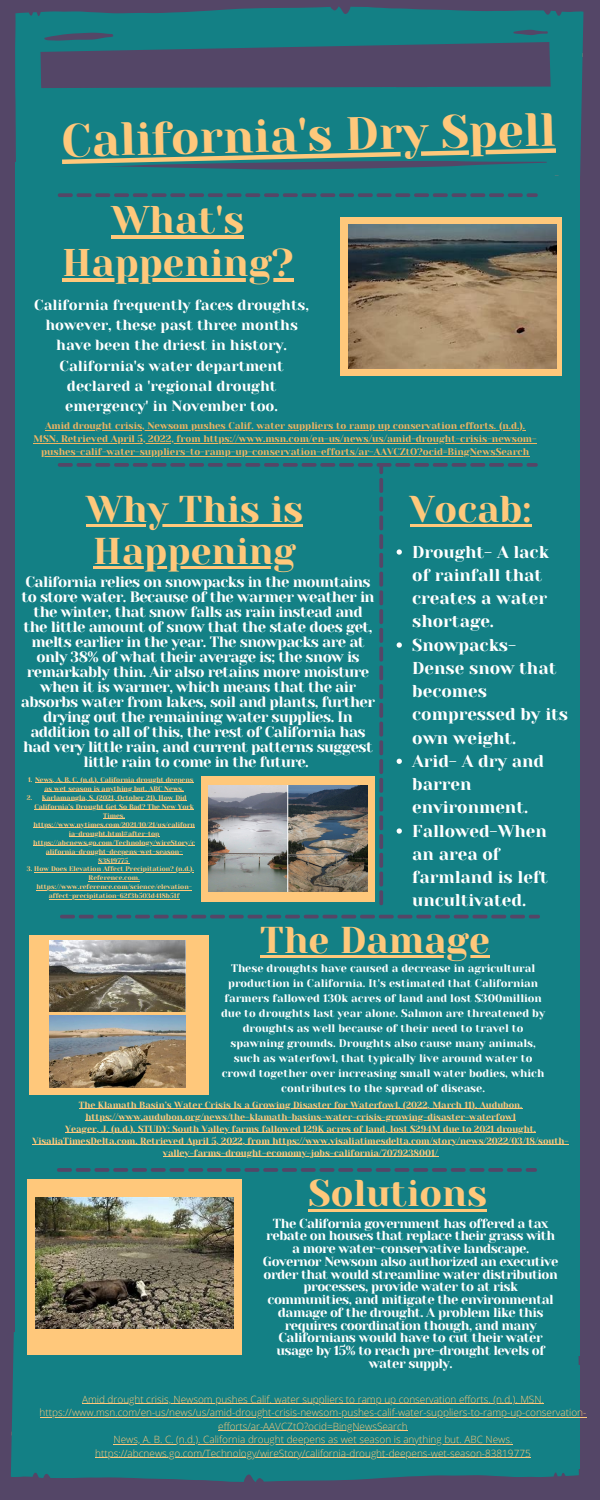
<style>
.page{position:relative;width:600px;height:1500px;background:#544667}
.page>*{position:absolute;margin:0;border:0;box-sizing:border-box;transform-origin:0 0}
.t1{font:46.5px "Yeseva One";color:#ffc87b}
.t2{font:38.5px "Yeseva One";color:#ffc87b}
.t3{font:37.2px/42px "Yeseva One";color:#ffc87b}
.t4{font:17.1px/23.2px "Yeseva One";color:#fff}
.t5{font:15px/15px "Yeseva One";letter-spacing:-.035em;color:#fff;text-align:center}
.t6{font:14.6px/20.2px "Yeseva One";color:#fff;text-align:center}
.t7{font:13.1px/12.8px "Yeseva One";letter-spacing:-.035em;color:#fff;text-align:center}
.t8{font:11px/15px "Yeseva One";color:#fff;text-align:center}
.t9{font:300 10px/13.5px "Open Sans";color:#ffc87b;text-align:center}
.t10{font:9.7px/13px "Yeseva One";color:#eeb462;text-align:center}
.t11{font:9px/12px "Yeseva One";color:#ffc87b;text-align:center}
.t12{font:6.7px/8.9px "Yeseva One";color:#ffc87b}
</style>
<div class="page">
<div style="left:15px;top:162px;width:565px;height:1193px;background:#138085"></div>
<svg style="left:15px;top:6px;width:568px;height:156px;fill:#138085"></svg>
<svg style="left:31px;top:20px;width:552px;height:153px;fill:#138085"></svg>
<div style="left:113px;top:91px;width:367px;height:60px;background:#138085"></div>
<svg style="left:11px;top:1355px;width:569px;height:127px;fill:#138085"></svg>
<svg style="left:11px;top:1332px;width:553px;height:137px"></svg>
<div style="left:114px;top:1337px;width:368px;height:60px;background:#138085"></div>
<svg style="left:58px;top:193px;width:480px;height:4px"></svg>
<svg style="left:60px;top:915px;width:480px;height:3px"></svg>
<svg style="left:57px;top:1168px;width:480px;height:4px"></svg>
<div style="left:340px;top:217px;width:221px;height:159px;background:#ffc87b"></div>
<img style="left:348px;top:224px;width:208px;height:144px">
<div style="left:27px;top:1180px;width:215px;height:175px;background:#ffc87b"></div>
<img style="left:36px;top:1197px;width:197px;height:131px">
<div style="left:15px;top:1365px;width:565px;height:103px;background:#138085"></div>
<div style="left:29px;top:936px;width:179px;height:159px;background:#ffc87b"></div>
<img style="left:49px;top:941px;width:137px;height:70px">
<img style="left:49px;top:1016px;width:137px;height:72px">
<svg style="left:46px;top:148px;width:519px;height:28px"></svg>
<hr style="left:111px;top:235px;width:133px;height:4px;background:#ffc87b">
<svg style="left:62px;top:278px;width:232px;height:4px"></svg>
<hr style="left:45px;top:430px;width:480px;height:1px;background:#eeb462">
<hr style="left:34px;top:443px;width:503px;height:1px;background:#eeb462">
<hr style="left:41px;top:456px;width:488px;height:1px;background:#eeb462">
<hr style="left:35px;top:783px;width:158px;height:1px;background:#ffc87b">
<hr style="left:45px;top:792px;width:139px;height:1px;background:#ffc87b">
<hr style="left:42px;top:801px;width:145px;height:1px;background:#ffc87b">
<hr style="left:35px;top:810px;width:159px;height:1px;background:#ffc87b">
<hr style="left:34px;top:827px;width:161px;height:1px;background:#ffc87b">
<hr style="left:33px;top:845px;width:162px;height:1px;background:#ffc87b">
<hr style="left:46px;top:854px;width:137px;height:1px;background:#ffc87b">
<svg style="left:58px;top:463px;width:480px;height:442px"></svg>
<hr style="left:34px;top:872px;width:160px;height:1px;background:#ffc87b">
<hr style="left:89px;top:881px;width:51px;height:1px;background:#ffc87b">
<hr style="left:37px;top:890px;width:155px;height:1px;background:#ffc87b">
<hr style="left:49px;top:899px;width:131px;height:1px;background:#ffc87b">
<hr style="left:309px;top:1209px;width:178px;height:3px;background:#ffc87b">
<hr style="left:260px;top:955px;width:230px;height:3px;background:#ffc87b">
<hr style="left:79px;top:1109px;width:443px;height:1px;background:#ffc87b">
<hr style="left:85px;top:1121px;width:431px;height:1px;background:#ffc87b">
<hr style="left:65px;top:1133px;width:471px;height:1px;background:#ffc87b">
<hr style="left:32px;top:1145px;width:537px;height:1px;background:#ffc87b">
<hr style="left:163px;top:1157px;width:275px;height:1px;background:#ffc87b">
<hr style="left:82px;top:1403px;width:462px;height:1px;background:#ffc87b">
<hr style="left:40px;top:1417px;width:546px;height:1px;background:#ffc87b">
<hr style="left:218px;top:1430px;width:190px;height:1px;background:#ffc87b">
<hr style="left:113px;top:1444px;width:400px;height:1px;background:#ffc87b">
<hr style="left:95px;top:1457px;width:436px;height:1px;background:#ffc87b">
<p class="t1" style="left:61px;top:113px;width:496px;rotate:-1deg">California's Dry Spell</p>
<p class="t2" style="left:111px;top:198px;width:134px">What's</p>
<p class="t2" style="left:62px;top:240px;width:233px">Happening?</p>
<p class="t6" style="left:34px;top:295px;width:276px">California frequently faces droughts, however, these past three months have been the driest in history.<br>California's water department declared a 'regional drought emergency' in November too.</p>
<p class="t10" style="left:34px;top:420px;width:505px">Amid drought crisis, Newsom pushes Calif. water suppliers to ramp up conservation efforts. (n.d.).<br>MSN. Retrieved April 5, 2022, from https://www.msn.com/en-us/news/us/amid-drought-crisis-newsom&shy;pushes-calif-water-suppliers-to-ramp-up-conservation-efforts/ar-AAVCZtO?ocid=BingNewsSearch</p>
<p class="t3" style="left:86px;top:488px;width:218px">Why This is<br>Happening</p>
<p class="t5" style="left:21px;top:575px;width:356px">California relies on snowpacks in the mountains to store water. Because of the warmer weather in the winter, that snow falls as rain instead and the little amount of snow that the state does get, melts earlier in the year. The snowpacks are at only 38% of what their average is; the snow is remarkably thin. Air also retains more moisture when it is warmer, which means that the air absorbs water from lakes, soil and plants, further drying out the remaining water supplies. In addition to all of this, the rest of California has had very little rain, and current patterns suggest little rain to come in the future.</p>
<p class="t12" style="left:45px;top:775px;width:150px;text-indent:-17px">1. News, A. B. C. (n.d.). California drought deepens as wet season is anything but. ABC News.</p>
<p class="t12" style="left:33px;top:793px;width:163px;text-align:center">Karlamangla, S. (2021, October 21). How Did California’s Drought Get So Bad? The New York Times. https://www.nytimes.com/2021/10/21/us/californ ia-drought.html#after-top https://abcnews.go.com/Technology/wireStory/c alifornia-drought-deepens-wet-season-83819775</p>
<p class="t12" style="left:27px;top:865px;width:169px">3. How Does Elevation Affect Precipitation? (n.d.).</p>
<p class="t12" style="left:89px;top:874px;width:53px">Reference.com.</p>
<p class="t12" style="left:37px;top:883px;width:157px">https://www.reference.com/science/elevation-</p>
<p class="t12" style="left:49px;top:892px;width:132px">affect-precipitation-62f3b503d418b51f</p>
<p class="t12" style="left:27px;top:793px;width:7px">2.</p>
<p class="t3" style="left:410px;top:488px;width:123px">Vocab:</p>
<p class="t4" style="left:412px;top:540px;width:138px">Drought- A lack of rainfall that creates a water shortage.</p>
<p class="t4" style="left:412px;top:633px;width:157px">Snowpacks-<br>Dense snow that becomes compressed by its own weight.</p>
<p class="t4" style="left:412px;top:750px;width:134px">Arid- A dry and barren environment.</p>
<p class="t4" style="left:412px;top:819px;width:137px">Fallowed-When an area of farmland is left uncultivated.</p>
<p class="t3" style="left:260px;top:919px;width:231px">The Damage</p>
<p class="t8" style="left:221px;top:961px;width:326px">These droughts have caused a decrease in agricultural production in California. It's estimated that Californian farmers fallowed 130k acres of land and lost $300million due to droughts last year alone. Salmon are threatened by droughts as well because of their need to travel to spawning grounds. Droughts also cause many animals, such as waterfowl, that typically live around water to crowd together over increasing small water bodies, which contributes to the spread of disease.</p>
<p class="t11" style="left:79px;top:1099px;width:445px">The Klamath Basin’s Water Crisis Is a Growing Disaster for Waterfowl. (2022, March 11). Audubon. https://www.audubon.org/news/the-klamath-basins-water-crisis-growing-disaster-waterfowl</p>
<p class="t11" style="left:32px;top:1123px;width:538px">Yeager, J. (n.d.). STUDY: South Valley farms fallowed 129K acres of land, lost $294M due to 2021 drought.<br>VisaliaTimesDelta.com. Retrieved April 5, 2022, from https://www.visaliatimesdelta.com/story/news/2022/03/18/south&shy;valley-farms-drought-economy-jobs-california/7079238001/</p>
<p class="t3" style="left:309px;top:1173px;width:180px">Solutions</p>
<p class="t7" style="left:263px;top:1217px;width:297px">The California government has offered a tax rebate on houses that replace their grass with a more water-conservative landscape.<br>Governor Newsom also authorized an executive order that would streamline water distribution processes, provide water to at risk communities, and mitigate the environmental damage of the drought. A problem like this requires coordination though, and many Californians would have to cut their water usage by 15% to reach pre-drought levels of water supply.</p>
<p class="t9" style="left:40px;top:1392px;width:548px">Amid drought crisis, Newsom pushes Calif. water suppliers to ramp up conservation efforts. (n.d.). MSN. https://www.msn.com/en-us/news/us/amid-drought-crisis-newsom-pushes-calif-water-suppliers-to-ramp-up-conservation&shy;efforts/ar-AAVCZtO?ocid=BingNewsSearch</p>
<p class="t9" style="left:95px;top:1433px;width:437px">News, A. B. C. (n.d.). California drought deepens as wet season is anything but. ABC News. https://abcnews.go.com/Technology/wireStory/california-drought-deepens-wet-season-83819775</p>
</div>
